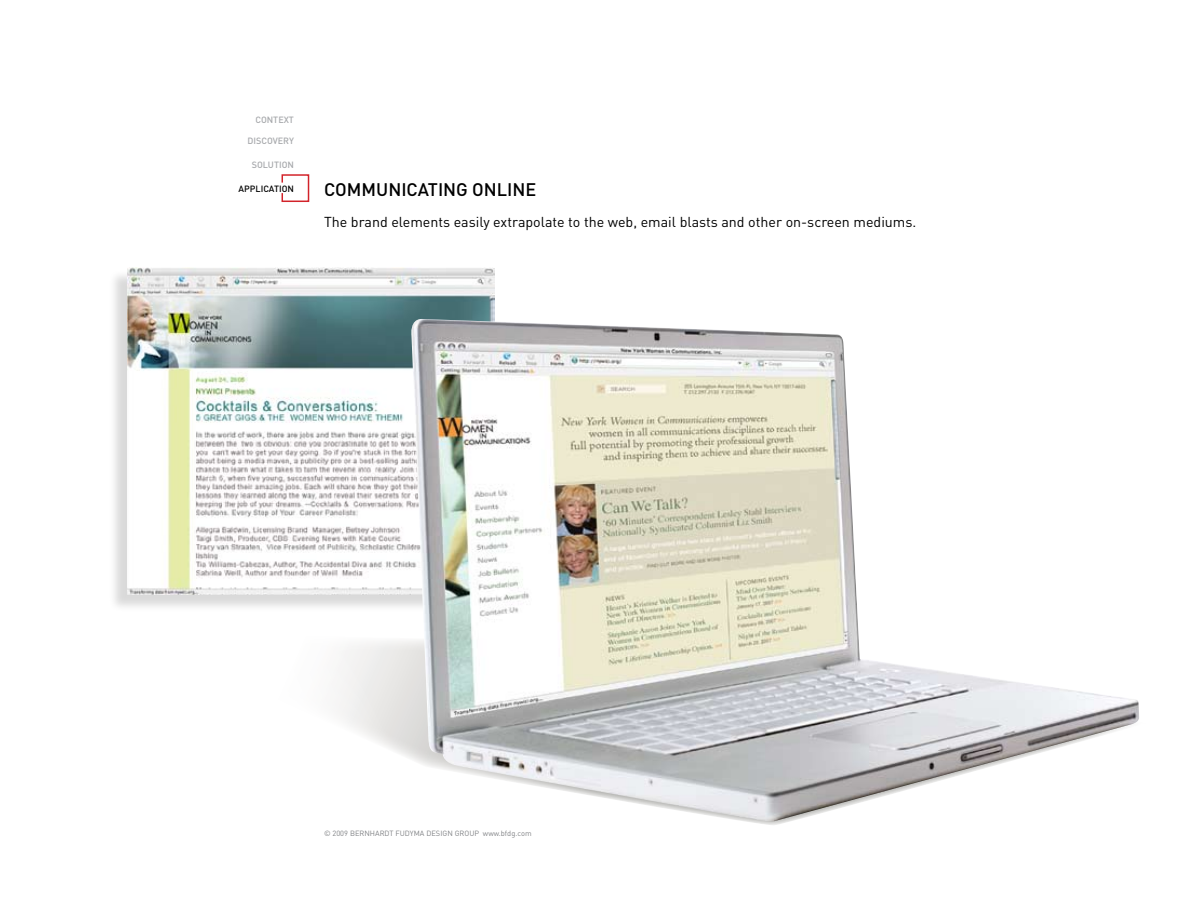
<style>
.page{position:relative;width:1188px;height:918px;background:#fff}
.page>*{position:absolute;margin:0;border:0;box-sizing:border-box;transform-origin:0 0}
.t1{font:500 18px "DIN";color:#000}
.t2{font:14.25px "DIN";color:#000}
.t3{font:500 9px "DIN";color:#a7a9ac}
.t4{font:500 9px "DIN";color:#000}
.t5{font:7.5px "DIN";color:#808285}
</style>
<div class="page">
<div style="left:108px;top:269px;width:384px;height:343px;background:#000;opacity:.15"></div>
<img style="left:127px;top:268px;width:368px;height:326px">
<svg style="left:338px;top:641px;width:448px;height:184px"></svg>
<img style="left:409px;top:319px;width:730px;height:503px">
<div style="left:282px;top:174px;width:27px;height:28px;border:2px solid #d2232a"></div>
<div style="left:241px;top:183px;width:49px;height:10px;background:#fff"></div>
<p class="t3" style="left:255px;top:114px;width:40px">CONTEXT</p>
<p class="t3" style="left:247px;top:135px;width:7px">DISCOVER</p>
<p class="t3" style="left:289px;top:135px;width:6px">Y</p>
<p class="t3" style="left:252px;top:159px;width:44px">SOLUTION</p>
<p class="t4" style="left:239px;top:183px;width:6px">APPLICATION</p>
<p class="t1" style="left:324px;top:178px;width:214px">COMMUNICATING ONLINE</p>
<p class="t2" style="left:324px;top:213px;width:594px">The brand elements easily extrapolate to the web, email blasts and other on-screen mediums.</p>
<p class="t5" style="left:324px;top:828px;width:209px">© 2009 BERNHARDT FUDYMA DESIGN GROUP www.bfdg.com</p>
</div>
